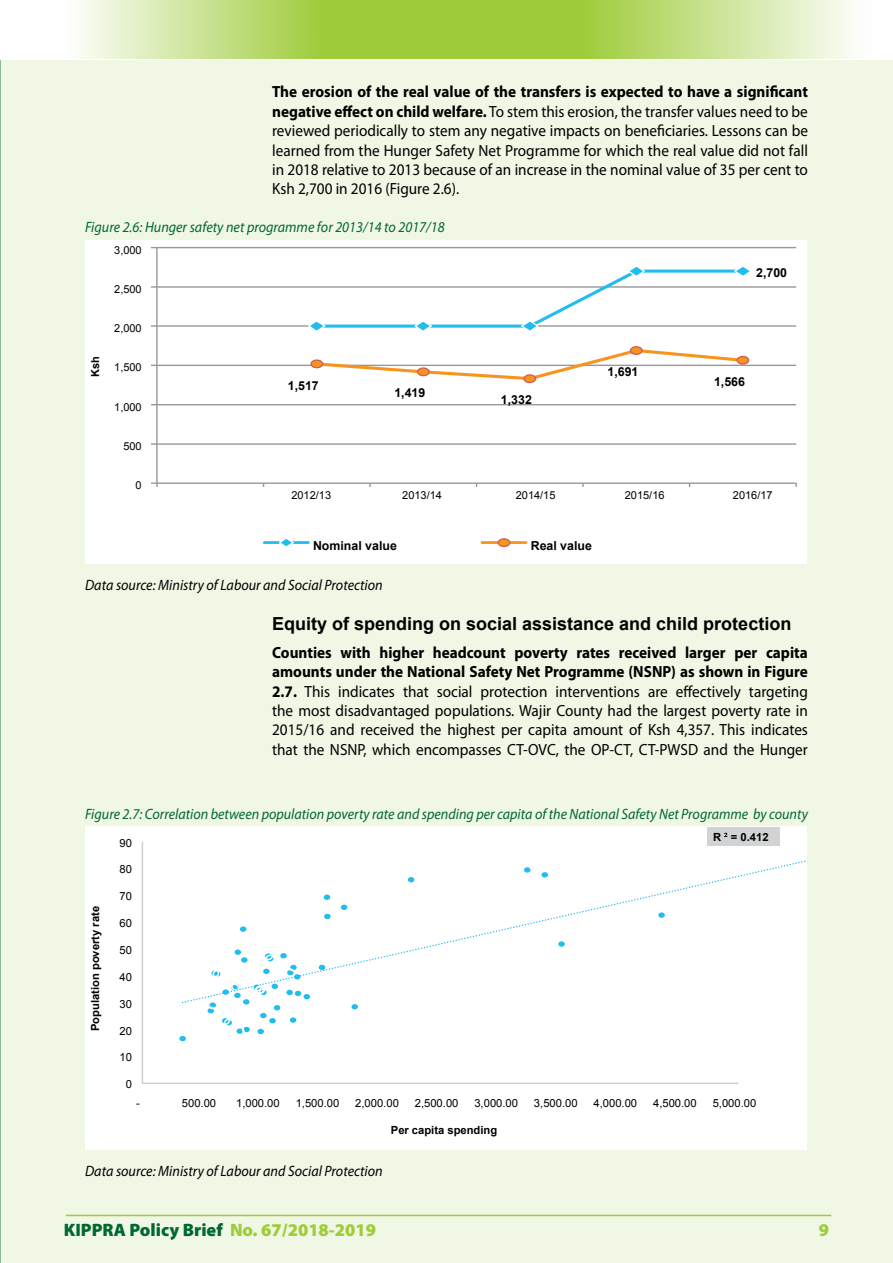
<style>
.page{position:relative;width:893px;height:1263px;background:#fff}
.page>*{position:absolute;margin:0;border:0;box-sizing:border-box;transform-origin:0 0}
.t1{font:700 18px "Arial";color:#000}
.t2{font:900 18px "Myriad Pro";color:#006831}
.t3{font:900 18px "Myriad Pro";color:#9fcc3b}
.t4{font:16.2px/19.5px "Myriad Pro";color:#000;text-align:justify;scale:.94 1}
.t5{font:italic 15px "Myriad Pro";color:#006831;scale:.94 1}
.t6{font:italic 15px "Myriad Pro";color:#000;scale:.94 1}
.t7{font:700 12.3px "Arial";color:#000}
.t8{font:11.25px "Arial";color:#000}
.t9{font:700 11.25px "Arial";color:#000}
.t10{font:10.95px "Arial";color:#000}
.t11{font:700 10.95px "Arial";color:#010101}
.s1{font-weight:700}
.s2{color:#9fcc3b}
</style>
<div class="page">
<hr style="left:0;top:0;width:1px;height:59px;background:#9fcc3b">
<div style="left:0;top:53px;width:893px;height:1210px;background:#f0f7e4"></div>
<hr style="left:66px;top:1215px;width:765px;height:1px;background:#9fcc3b">
<svg style="left:1px;top:0;width:456px;height:59px"></svg>
<svg style="left:457px;top:0;width:436px;height:59px"></svg>
<div style="left:85px;top:240px;width:722px;height:323px;background:#fff"></div>
<hr style="left:157px;top:443px;width:639px;height:2px;background:#979797">
<hr style="left:157px;top:404px;width:639px;height:1px;background:#979797">
<hr style="left:157px;top:365px;width:639px;height:1px;background:#979797">
<hr style="left:157px;top:325px;width:639px;height:2px;background:#979797">
<hr style="left:157px;top:286px;width:639px;height:2px;background:#979797">
<hr style="left:157px;top:247px;width:639px;height:1px;background:#979797">
<hr style="left:156px;top:248px;width:2px;height:235px;background:#979797">
<hr style="left:157px;top:482px;width:639px;height:2px;background:#979797">
<svg style="left:151px;top:482px;width:7px;height:5px"></svg>
<svg style="left:306px;top:267px;width:447px;height:64px"></svg>
<svg style="left:310px;top:346px;width:440px;height:38px"></svg>
<hr style="left:264px;top:541px;width:44px;height:3px;background:#20bdef">
<svg style="left:277px;top:539px;width:19px;height:7px"></svg>
<hr style="left:482px;top:541px;width:44px;height:3px;background:#f7941e">
<div style="left:498px;top:539px;width:12px;height:7px;background:#f7941e;border-radius:50%"></div>
<div style="left:498px;top:538px;width:12px;height:9px;border:1px solid #cd615b;border-radius:50%"></div>
<div style="left:85px;top:827px;width:722px;height:323px;background:#fff"></div>
<hr style="left:142px;top:842px;width:1px;height:241px;background:#cbcbcb">
<hr style="left:142px;top:1083px;width:596px;height:1px;background:#cbcbcb">
<svg style="left:179px;top:1004px;width:179px;height:38px"></svg>
<svg style="left:181px;top:860px;width:625px;height:144px"></svg>
<div style="left:708px;top:827px;width:72px;height:18px;background:#d1d3d4"></div>
<p class="t4" style="left:272px;top:82px;width:572px"><span class="s1">The erosion of the real value of the transfers is expected to have a significant negative effect on child welfare.</span> To stem this erosion, the transfer values need to be reviewed periodically to stem any negative impacts on beneficiaries. Lessons can be learned from the Hunger Safety Net Programme for which the real value did not fall in 2018 relative to 2013 because of an increase in the nominal value of 35 per cent to Ksh 2,700 in 2016 (Figure 2.6).</p>
<p class="t5" style="left:85px;top:218px;width:384px">Figure 2.6: Hunger safety net programme for 2013/14 to 2017/18</p>
<p class="t7" style="left:756px;top:264px;width:32px">2,700</p>
<p class="t10" style="left:114px;top:242px;width:29px">3,000</p>
<p class="t10" style="left:114px;top:281px;width:29px">2,500</p>
<p class="t11" style="left:87px;top:377px;width:22px;rotate:-90deg">Ksh</p>
<p class="t10" style="left:114px;top:321px;width:29px">2,000</p>
<p class="t10" style="left:114px;top:360px;width:29px">1,500</p>
<p class="t10" style="left:114px;top:399px;width:29px">1,000</p>
<p class="t10" style="left:123px;top:438px;width:20px">500</p>
<p class="t10" style="left:136px;top:478px;width:8px">0</p>
<p class="t7" style="left:288px;top:377px;width:32px">1,517</p>
<p class="t7" style="left:394px;top:384px;width:32px">1,419</p>
<p class="t7" style="left:501px;top:391px;width:32px">1,332</p>
<p class="t7" style="left:607px;top:363px;width:32px">1,691</p>
<p class="t7" style="left:714px;top:373px;width:32px">1,566</p>
<p class="t10" style="left:291px;top:488px;width:41px">2012/13</p>
<p class="t10" style="left:402px;top:488px;width:41px">2013/14</p>
<p class="t10" style="left:516px;top:488px;width:41px">2014/15</p>
<p class="t10" style="left:625px;top:488px;width:41px">2015/16</p>
<p class="t10" style="left:733px;top:488px;width:41px">2016/17</p>
<p class="t7" style="left:313px;top:537px;width:85px">Nominal value</p>
<p class="t7" style="left:531px;top:537px;width:63px">Real value</p>
<p class="t6" style="left:85px;top:575px;width:318px">Data source: Ministry of Labour and Social Protection</p>
<p class="t1" style="left:272px;top:612px;width:521px">Equity of spending on social assistance and child protection</p>
<p class="t4" style="left:272px;top:642px;width:571px"><span class="s1">Counties with higher headcount poverty rates received larger per capita amounts under the National Safety Net Programme (NSNP) as shown in Figure 2.7.</span> This indicates that social protection interventions are effectively targeting the most disadvantaged populations. Wajir County had the largest poverty rate in 2015/16 and received the highest per capita amount of Ksh 4,357. This indicates that the NSNP, which encompasses CT-OVC, the OP-CT, CT-PWSD and the Hunger</p>
<p class="t5" style="left:85px;top:805px;width:770px">Figure 2.7: Correlation between population poverty rate and spending per capita of the National Safety Net Programme by county</p>
<p class="t9" style="left:713px;top:829px;width:57px">R = 0.412</p>
<p class="t8" style="left:119px;top:835px;width:14px">90</p>
<p class="t8" style="left:119px;top:862px;width:14px">80</p>
<p class="t9" style="left:87px;top:1031px;width:127px;rotate:-90deg">Population poverty rate</p>
<p class="t8" style="left:119px;top:888px;width:14px">70</p>
<p class="t8" style="left:119px;top:915px;width:14px">60</p>
<p class="t8" style="left:119px;top:942px;width:14px">50</p>
<p class="t8" style="left:119px;top:969px;width:14px">40</p>
<p class="t8" style="left:119px;top:996px;width:14px">30</p>
<p class="t8" style="left:119px;top:1023px;width:14px">20</p>
<p class="t8" style="left:119px;top:1050px;width:14px">10</p>
<p class="t8" style="left:126px;top:1076px;width:8px">0</p>
<p class="t8" style="left:136px;top:1095px;width:5px">-</p>
<p class="t8" style="left:182px;top:1095px;width:36px">500.00</p>
<p class="t8" style="left:236px;top:1095px;width:45px">1,000.00</p>
<p class="t8" style="left:296px;top:1095px;width:45px">1,500.00</p>
<p class="t8" style="left:355px;top:1095px;width:45px">2,000.00</p>
<p class="t8" style="left:415px;top:1095px;width:45px">2,500.00</p>
<p class="t8" style="left:474px;top:1095px;width:45px">3,000.00</p>
<p class="t8" style="left:534px;top:1095px;width:45px">3,500.00</p>
<p class="t8" style="left:594px;top:1095px;width:45px">4,000.00</p>
<p class="t8" style="left:653px;top:1095px;width:45px">4,500.00</p>
<p class="t8" style="left:713px;top:1095px;width:45px">5,000.00</p>
<p class="t9" style="left:391px;top:1122px;width:108px">Per capita spending</p>
<p class="t6" style="left:85px;top:1162px;width:318px">Data source: Ministry of Labour and Social Protection</p>
<p class="t2" style="left:64px;top:1218px;width:314px">KIPPRA Policy Brief <span class="s2">No. 67/2018-2019</span></p>
<p class="t3" style="left:819px;top:1218px;width:12px">9</p>
</div>
